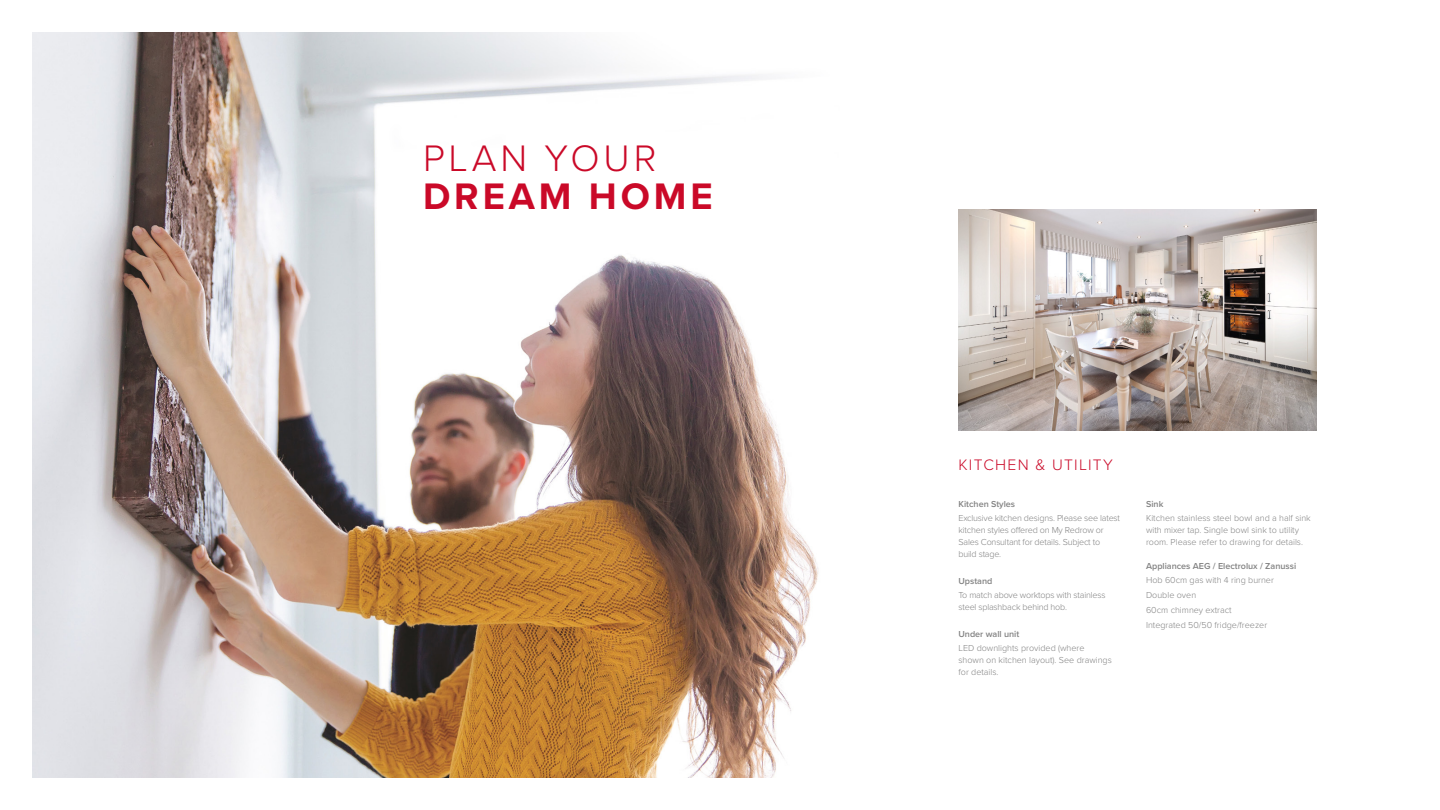
<style>
.page{position:relative;width:1440px;height:810px;background:#fff}
.page>*{position:absolute;margin:0;border:0;box-sizing:border-box;transform-origin:0 0}
.t1{font:700 38.25px "Proxima Nova";letter-spacing:.1em;color:#ca0928}
.t2{font:300 38.25px "Proxima Nova";letter-spacing:.1em;color:#ca0928}
.t3{font:300 15.75px "Proxima Nova";letter-spacing:.08em;color:#ca0928}
.t4{font:300 9px/12px "Proxima Nova";color:#828282}
.t5{font:300 9px/12px "Proxima Nova";letter-spacing:-.02em;color:#828282}
.t6{font:600 9px "Proxima Nova";color:#828282}
</style>
<div class="page">
<img style="left:32px;top:32px;width:787px;height:746px">
<img style="left:958px;top:209px;width:359px;height:222px">
<h1 class="t2" style="left:423px;top:130px;width:235px">PLAN YOUR</h1>
<h1 class="t1" style="left:423px;top:168px;width:291px">DREAM HOME</h1>
<h2 class="t3" style="left:958px;top:453px;width:156px">KITCHEN &amp; UTILITY</h2>
<p class="t6" style="left:958px;top:497px;width:58px">Kitchen Styles</p>
<p class="t5" style="left:958px;top:511px;width:163px">Exclusive kitchen designs. Please see latest kitchen styles offered on My Redrow or Sales Consultant for details. Subject to build stage.</p>
<p class="t6" style="left:958px;top:574px;width:35px">Upstand</p>
<p class="t5" style="left:958px;top:589px;width:149px">To match above worktops with stainless steel splashback behind hob.</p>
<p class="t6" style="left:958px;top:627px;width:62px">Under wall unit</p>
<p class="t4" style="left:958px;top:642px;width:155px">LED downlights provided (where shown on kitchen layout). See drawings for details.</p>
<p class="t6" style="left:1146px;top:497px;width:19px">Sink</p>
<p class="t4" style="left:1146px;top:511px;width:166px">Kitchen stainless steel bowl and a half sink with mixer tap. Single bowl sink to utility room. Please refer to drawing for details.</p>
<p class="t6" style="left:1146px;top:559px;width:152px">Appliances AEG / Electrolux / Zanussi</p>
<p class="t4" style="left:1146px;top:572px;width:129px;line-height:15px">Hob 60cm gas with 4 ring burner<br>Double oven<br>60cm chimney extract<br>Integrated 50/50 fridge/freezer</p>
</div>
